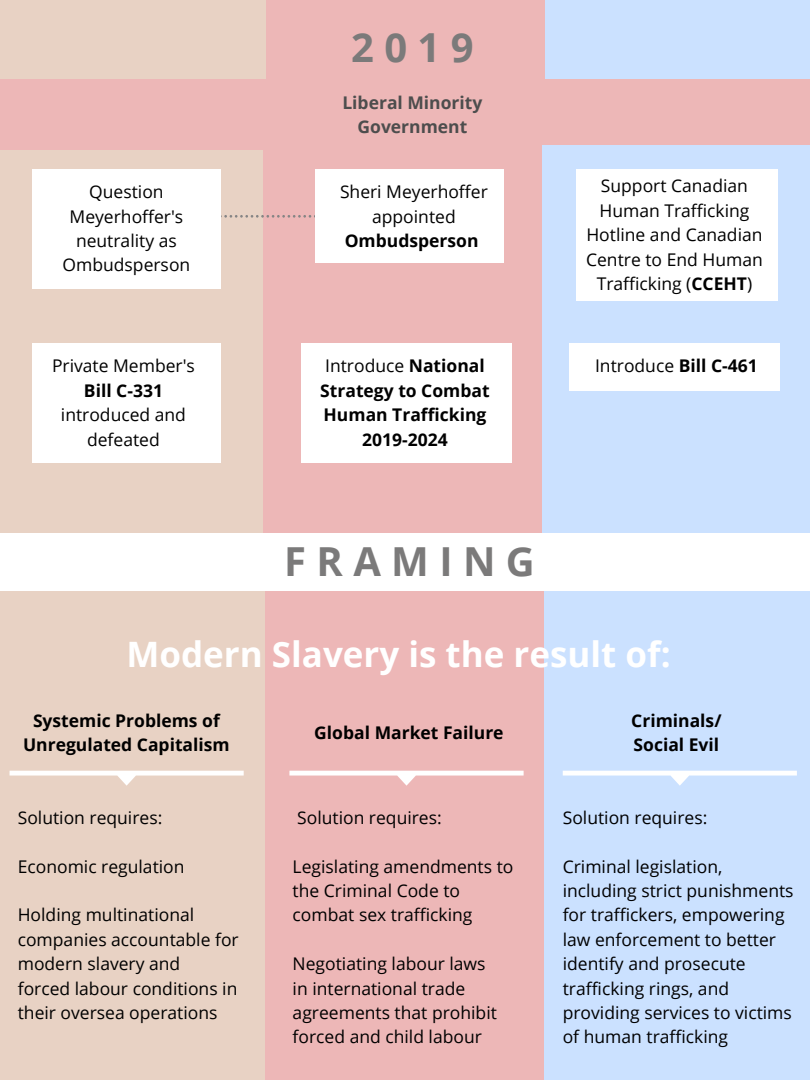
<style>
.page{position:relative;width:810px;height:1080px;background:#fff}
.page>*{position:absolute;margin:0;border:0;box-sizing:border-box;transform-origin:0 0}
.t1{font:700 40px "Open Sans";letter-spacing:.26em;color:#7b7a7a}
.t2{font:700 35px "Open Sans";color:#fff}
.t3{font:17.5px/24.4px "Open Sans";color:#000;text-align:center}
.t4{font:700 17.5px/24.4px "Open Sans";color:#000;text-align:center}
.t5{font:700 17.5px/24.4px "Open Sans";color:#4d4d4d;text-align:center}
.s1{font-weight:400}
.s2{font-weight:700}
</style>
<div class="page">
<div style="left:0;top:0;width:278px;height:144px;background:#e8d2c4"></div>
<div style="left:533px;top:0;width:277px;height:150px;background:#cbe1ff"></div>
<div style="left:0;top:80px;width:810px;height:70px;background:#edb7b7"></div>
<div style="left:266px;top:0;width:279px;height:144px;background:#edb7b7"></div>
<div style="left:0;top:150px;width:278px;height:905px;background:#e8d2c4"></div>
<div style="left:541px;top:145px;width:269px;height:913px;background:#cbe1ff"></div>
<div style="left:263px;top:143px;width:279px;height:905px;background:#edb7b7"></div>
<svg style="left:221px;top:215px;width:94px;height:3px"></svg>
<div style="left:315px;top:169px;width:189px;height:94px;background:#fff"></div>
<div style="left:576px;top:169px;width:201px;height:132px;background:#fff"></div>
<div style="left:0;top:533px;width:810px;height:70px;background:#fff"></div>
<div style="left:32px;top:344px;width:189px;height:119px;background:#fff"></div>
<div style="left:301px;top:344px;width:211px;height:119px;background:#fff"></div>
<div style="left:569px;top:344px;width:211px;height:47px;background:#fff"></div>
<div style="left:32px;top:169px;width:189px;height:120px;background:#fff"></div>
<div style="left:0;top:592px;width:275px;height:488px;background:#e8d2c4"></div>
<div style="left:541px;top:592px;width:269px;height:488px;background:#cbe1ff"></div>
<div style="left:265px;top:592px;width:279px;height:488px;background:#edb7b7"></div>
<svg style="left:10px;top:771px;width:234px;height:15px"></svg>
<svg style="left:289px;top:771px;width:235px;height:15px"></svg>
<svg style="left:563px;top:771px;width:234px;height:15px"></svg>
<p class="t3" style="left:63px;top:179px;width:129px">Question<br>Meyerhoffer's neutrality as<br>Ombudsperson</p>
<p class="t3" style="left:52px;top:353px;width:144px">Private Member's</p>
<p class="t4" style="left:84px;top:378px;width:81px">Bill C-331</p>
<p class="t3" style="left:61px;top:402px;width:127px">introduced and defeated</p>
<h1 class="t1" style="left:351px;top:20px;width:124px">2019</h1>
<p class="t5" style="left:342px;top:90px;width:142px">Liberal Minority<br>Government</p>
<p class="t3" style="left:340px;top:179px;width:149px">Sheri Meyerhoffer appointed</p>
<p class="t4" style="left:345px;top:228px;width:135px">Ombudsperson</p>
<p class="t4" style="left:320px;top:353px;width:171px"><span class="s1">Introduce</span> National<br>Strategy to Combat<br>Human Trafficking<br>2019-2024</p>
<h1 class="t1" style="left:284px;top:534px;width:252px">FRAMING</h1>
<p class="t3" style="left:586px;top:173px;width:178px">Support Canadian<br>Human Trafficking<br>Hotline and Canadian<br>Centre to End Human<br>Trafficking (<span class="s2">CCEHT</span>)</p>
<p class="t3" style="left:595px;top:353px;width:164px">Introduce <span class="s2">Bill C-461</span></p>
<h2 class="t2" style="left:126px;top:630px;width:546px">Modern Slavery is the result of:</h2>
<p class="t4" style="left:23px;top:708px;width:208px">Systemic Problems of<br>Unregulated Capitalism</p>
<p class="t3" style="left:18px;top:805px;width:146px">Solution requires:</p>
<p class="t3" style="left:18px;top:854px;width:168px">Economic regulation</p>
<p class="t3" style="left:18px;top:902px;width:222px;text-align:left">Holding multinational companies accountable for modern slavery and<br>forced labour conditions in their oversea operations</p>
<p class="t4" style="left:314px;top:720px;width:191px">Global Market Failure</p>
<p class="t3" style="left:297px;top:805px;width:146px">Solution requires:</p>
<p class="t3" style="left:293px;top:854px;width:222px;text-align:left">Legislating amendments to the Criminal Code to combat sex trafficking</p>
<p class="t3" style="left:293px;top:951px;width:206px;text-align:left">Negotiating labour laws in international trade agreements that prohibit forced and child labour</p>
<p class="t4" style="left:631px;top:708px;width:92px;text-align:left">Criminals/<br>Social Evil</p>
<p class="t3" style="left:563px;top:805px;width:146px">Solution requires:</p>
<p class="t3" style="left:563px;top:854px;width:232px;text-align:left">Criminal legislation, including strict punishments for traffickers, empowering law enforcement to better identify and prosecute trafficking rings, and providing services to victims of human trafficking</p>
</div>
